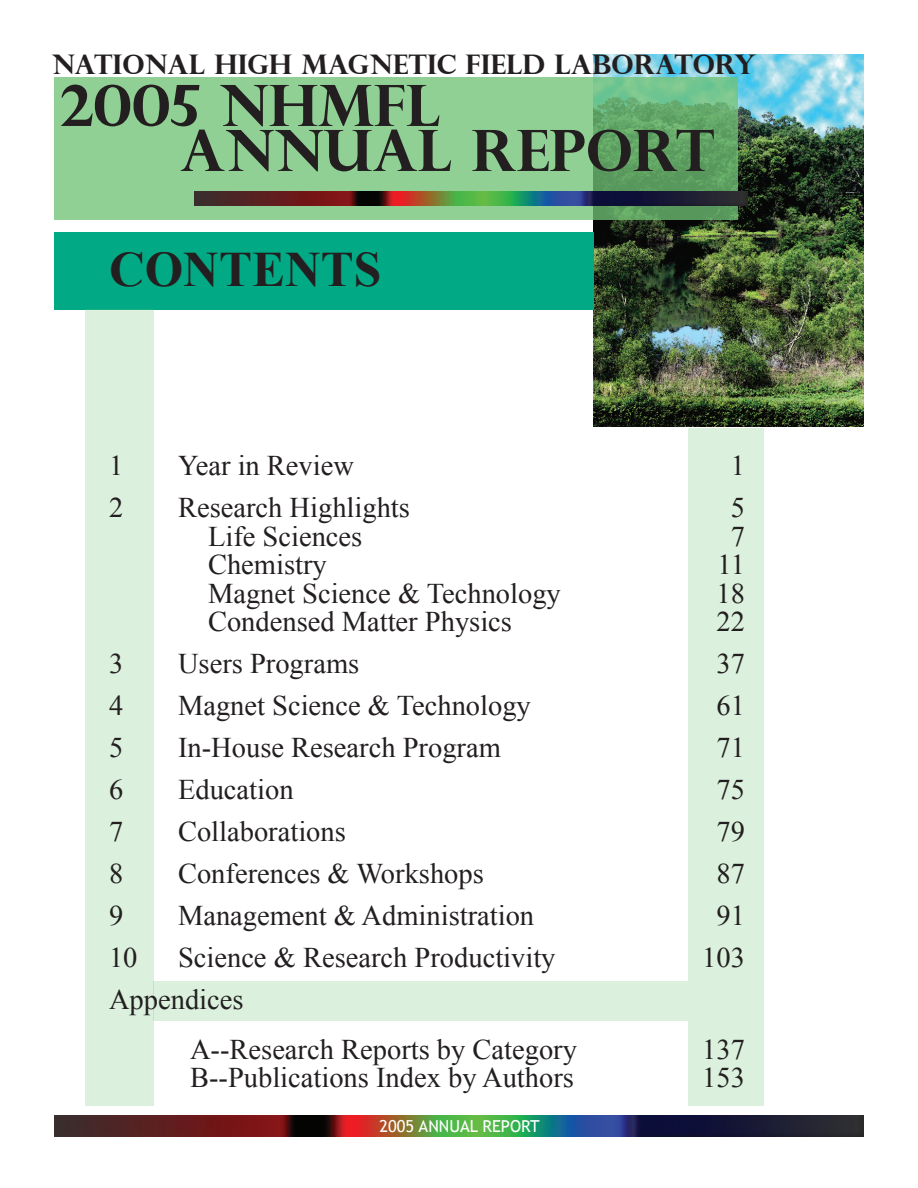
<style>
.page{position:relative;width:918px;height:1188px;background:#fff}
.page>*{position:absolute;margin:0;border:0;box-sizing:border-box;transform-origin:0 0}
.t1{font:700 57px/45px "Perpetua Titling";color:#231f20}
.t2{font:700 49.5px "Times New Roman";color:#231f20}
.t3{font:28.5px/49.5px "Times New Roman";color:#231f20}
.t4{font:700 27px "Perpetua Titling";color:#231f20}
.t5{font:16.5px "Trebuchet MS";color:#fff}
</style>
<div class="page">
<img style="left:54px;top:1115px;width:810px;height:21px">
<div style="left:688px;top:428px;width:76px;height:678px;background:#dbf0dd"></div>
<img style="left:594px;top:55px;width:270px;height:372px">
<svg style="left:54px;top:78px;width:684px;height:142px;background:#86c68b"></svg>
<img style="left:194px;top:192px;width:553px;height:13px">
<div style="left:54px;top:232px;width:540px;height:77px;background:#02a985"></div>
<div style="left:154px;top:981px;width:534px;height:40px;background:#dbf0dd"></div>
<div style="left:85px;top:309px;width:69px;height:797px;background:#dbf0dd"></div>
<p class="t4" style="left:52px;top:48px;width:706px">NATIONAL HIGH MAGNETIC FIELD LABORATORY</p>
<h1 class="t1" style="left:180px;top:82px;width:536px;text-indent:-120px">2005 NHMFL<br>ANNUAL REPORT</h1>
<h2 class="t2" style="left:109px;top:241px;width:274px">CONTENTS</h2>
<p class="t3" style="left:109px;top:441px;width:16px">1</p>
<p class="t3" style="left:178px;top:441px;width:178px">Year in Review</p>
<p class="t3" style="left:731px;top:441px;width:16px">1</p>
<p class="t3" style="left:109px;top:483px;width:16px">2</p>
<p class="t3" style="left:178px;top:483px;width:233px">Research Highlights</p>
<p class="t3" style="left:731px;top:483px;width:16px">5</p>
<p class="t3" style="left:208px;top:511px;width:156px">Life Sciences</p>
<p class="t3" style="left:731px;top:511px;width:16px">7</p>
<p class="t3" style="left:208px;top:540px;width:120px">Chemistry</p>
<p class="t3" style="left:718px;top:540px;width:29px">11</p>
<p class="t3" style="left:208px;top:568px;width:354px">Magnet Science &amp; Technology</p>
<p class="t3" style="left:717px;top:568px;width:30px">18</p>
<p class="t3" style="left:208px;top:597px;width:305px">Condensed Matter Physics</p>
<p class="t3" style="left:717px;top:597px;width:30px">22</p>
<p class="t3" style="left:109px;top:639px;width:16px">3</p>
<p class="t3" style="left:178px;top:639px;width:183px">Users Programs</p>
<p class="t3" style="left:717px;top:639px;width:30px">37</p>
<p class="t3" style="left:109px;top:681px;width:16px">4</p>
<p class="t3" style="left:178px;top:681px;width:354px">Magnet Science &amp; Technology</p>
<p class="t3" style="left:717px;top:681px;width:30px">61</p>
<p class="t3" style="left:109px;top:723px;width:16px">5</p>
<p class="t3" style="left:178px;top:723px;width:324px">In-House Research Program</p>
<p class="t3" style="left:717px;top:723px;width:30px">71</p>
<p class="t3" style="left:109px;top:765px;width:16px">6</p>
<p class="t3" style="left:178px;top:765px;width:117px">Education</p>
<p class="t3" style="left:717px;top:765px;width:30px">75</p>
<p class="t3" style="left:109px;top:807px;width:16px">7</p>
<p class="t3" style="left:178px;top:807px;width:169px">Collaborations</p>
<p class="t3" style="left:717px;top:807px;width:30px">79</p>
<p class="t3" style="left:109px;top:849px;width:16px">8</p>
<p class="t3" style="left:178px;top:849px;width:307px">Conferences &amp; Workshops</p>
<p class="t3" style="left:717px;top:849px;width:30px">87</p>
<p class="t3" style="left:109px;top:891px;width:16px">9</p>
<p class="t3" style="left:178px;top:891px;width:358px">Management &amp; Administration</p>
<p class="t3" style="left:717px;top:891px;width:30px">91</p>
<p class="t3" style="left:109px;top:933px;width:30px">10</p>
<p class="t3" style="left:178px;top:933px;width:379px">Science &amp; Research Productivity</p>
<p class="t3" style="left:702px;top:933px;width:44px">103</p>
<p class="t3" style="left:190px;top:975px;width:389px;text-indent:-81px">Appendices<br>A--Research Reports by Category</p>
<p class="t3" style="left:702px;top:1024px;width:44px">137</p>
<p class="t3" style="left:190px;top:1053px;width:385px">B--Publications Index by Authors</p>
<p class="t3" style="left:702px;top:1053px;width:44px">153</p>
<p class="t5" style="left:380px;top:1116px;width:162px">2005 ANNUAL REPORT</p>
</div>
